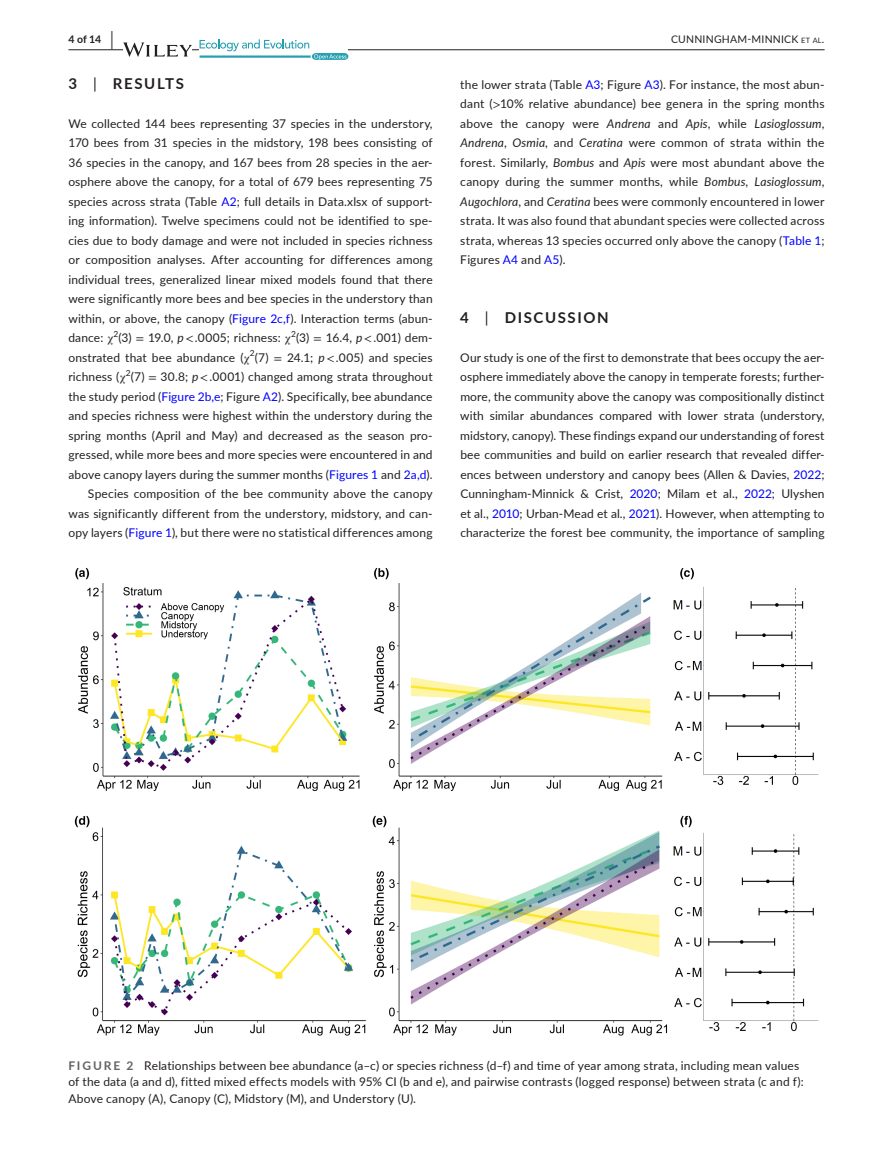
<style>
.page{position:relative;width:893px;height:1174px;background:#fff}
.page>*{position:absolute;margin:0;border:0;box-sizing:border-box;transform-origin:0 0}
.t1{font:700 15px "Lato";letter-spacing:.11em;color:#231f20}
.t2{font:12px/19.5px "Lato";letter-spacing:.01em;color:#231f20;text-align:justify}
.t3{font:10.5px "Lato";letter-spacing:.02em;color:#231f20}
.t4{font:700 10.5px "Lato";color:#231f20}
.t5{font:8.4px "Lato";color:#231f20}
.s1{font-size:19.5px}
.s2{font-size:7.35px}
.s3{font-weight:400}
.s4{color:#00f}
.s5{font-family:"STIX"}
.s6{font-style:italic}
.s7{font-weight:700;color:#636366}
</style>
<div class="page">
<hr style="left:68px;top:49px;width:756px;height:1px;background:#231f20">
<svg style="left:123px;top:42px;width:69px;height:15px"></svg>
<svg style="left:200px;top:39px;width:148px;height:21px"></svg>
<img style="left:74px;top:568px;width:745px;height:468px">
<p class="t4" style="left:68px;top:31px;width:46px">4 of 14 <span class="s1">|</span></p>
<p class="t3" style="left:671px;top:31px;width:155px">CUNNINGHAM--MINNICK <span class="s2">et al</span>.</p>
<p class="t1" style="left:68px;top:72px;width:117px">3 <span class="s3">|</span> RESULTS</p>
<p class="t2" style="left:68px;top:113px;width:366px">We collected 144 bees representing 37 species in the understory, 170 bees from 31 species in the midstory, 198 bees consisting of 36 species in the canopy, and 167 bees from 28 species in the aer&shy;osphere above the canopy, for a total of 679 bees representing 75 species across strata (Table <span class="s4">A2</span>; full details in Data.xlsx of support&shy;ing information). Twelve specimens could not be identified to spe&shy;cies due to body damage and were not included in species richness or composition analyses. After accounting for differences among individual trees, generalized linear mixed models found that there were significantly more bees and bee species in the understory than within, or above, the canopy (<span class="s4">Figure 2c,f</span>). Interaction terms (abun&shy;dance: <span class="s5">χ</span> (3) <span class="s5">=</span> 19.0, <span class="s6">p</span><span class="s5">&lt;</span> .0005; richness: <span class="s5">χ</span> (3) <span class="s5">=</span> 16.4, <span class="s6">p</span><span class="s5">&lt;</span> .001) dem-</p>
<p class="t2" style="left:460px;top:74px;width:366px">the lower strata (Table <span class="s4">A3</span>; Figure <span class="s4">A3</span>). For instance, the most abun&shy;dant (<span class="s5">&gt;</span>10% relative abundance) bee genera in the spring months above the canopy were <span class="s6">Andrena</span> and <span class="s6">Apis</span>, while <span class="s6">Lasioglossum</span>, <span class="s6">Andrena</span>, <span class="s6">Osmia</span>, and <span class="s6">Ceratina</span> were common of strata within the forest. Similarly, <span class="s6">Bombus</span> and <span class="s6">Apis</span> were most abundant above the canopy during the summer months, while <span class="s6">Bombus</span>, <span class="s6">Lasioglossum</span>, <span class="s6">Augochlora</span>, and <span class="s6">Ceratina</span> bees were commonly encountered in lower strata. It was also found that abundant species were collected across strata, whereas 13 species occurred only above the canopy (<span class="s4">Table 1</span>; Figures <span class="s4">A4</span> and <span class="s4">A5</span>).</p>
<p class="t1" style="left:460px;top:306px;width:150px">4 <span class="s3">|</span> DISCUSSION</p>
<p class="t2" style="left:460px;top:347px;width:366px">Our study is one of the first to demonstrate that bees occupy the aer&shy;osphere immediately above the canopy in temperate forests; further&shy;more, the community above the canopy was compositionally distinct with similar abundances compared with lower strata (understory, midstory, canopy). These findings expand our understanding of forest bee communities and build on earlier research that revealed differ&shy;ences between understory and canopy bees (Allen &amp; Davies, <span class="s4">2022</span>; Cunningham-Minnick &amp; Crist, <span class="s4">2020</span>; Milam et al., <span class="s4">2022</span>; Ulyshen et al., <span class="s4">2010</span>; Urban-Mead et al., <span class="s4">2021</span>). However, when attempting to characterize the forest bee community, the importance of sampling</p>
<p class="t5" style="left:113px;top:328px;width:6px">2</p>
<p class="t5" style="left:291px;top:328px;width:6px">2</p>
<p class="t2" style="left:68px;top:347px;width:366px">onstrated that bee abundance (<span class="s5">χ</span> (7) <span class="s5">=</span> 24.1; <span class="s6">p</span><span class="s5">&lt;</span> .005) and species</p>
<p class="t5" style="left:250px;top:347px;width:6px">2</p>
<p class="t2" style="left:68px;top:366px;width:366px">richness (<span class="s5">χ</span> (7) <span class="s5">=</span> 30.8; <span class="s6">p</span><span class="s5">&lt;</span> .0001) changed among strata throughout</p>
<p class="t5" style="left:126px;top:367px;width:6px">2</p>
<p class="t2" style="left:68px;top:386px;width:366px;text-align:right">the study period (<span class="s4">Figure 2b,e</span>; Figure <span class="s4">A2</span>). Specifically, bee abundance and species richness were highest within the understory during the spring months (April and May) and decreased as the season pro&shy;gressed, while more bees and more species were encountered in and above canopy layers during the summer months (<span class="s4">Figures 1</span> and <span class="s4">2a,d</span>).<br>Species composition of the bee community above the canopy was significantly different from the understory, midstory, and can&shy;opy layers (<span class="s4">Figure 1</span>), but there were no statistical differences among</p>
<p class="t2" style="left:68px;top:1056px;width:737px;line-height:16.5px;text-align:left"><span class="s7">FIGURE 2</span> Relationships between bee abundance (a–c) or species richness (d–f) and time of year among strata, including mean values of the data (a and d), fitted mixed effects models with 95% CI (b and e), and pairwise contrasts (logged response) between strata (c and f):<br>Above canopy (A), Canopy (C), Midstory (M), and Understory (U).</p>
</div>
